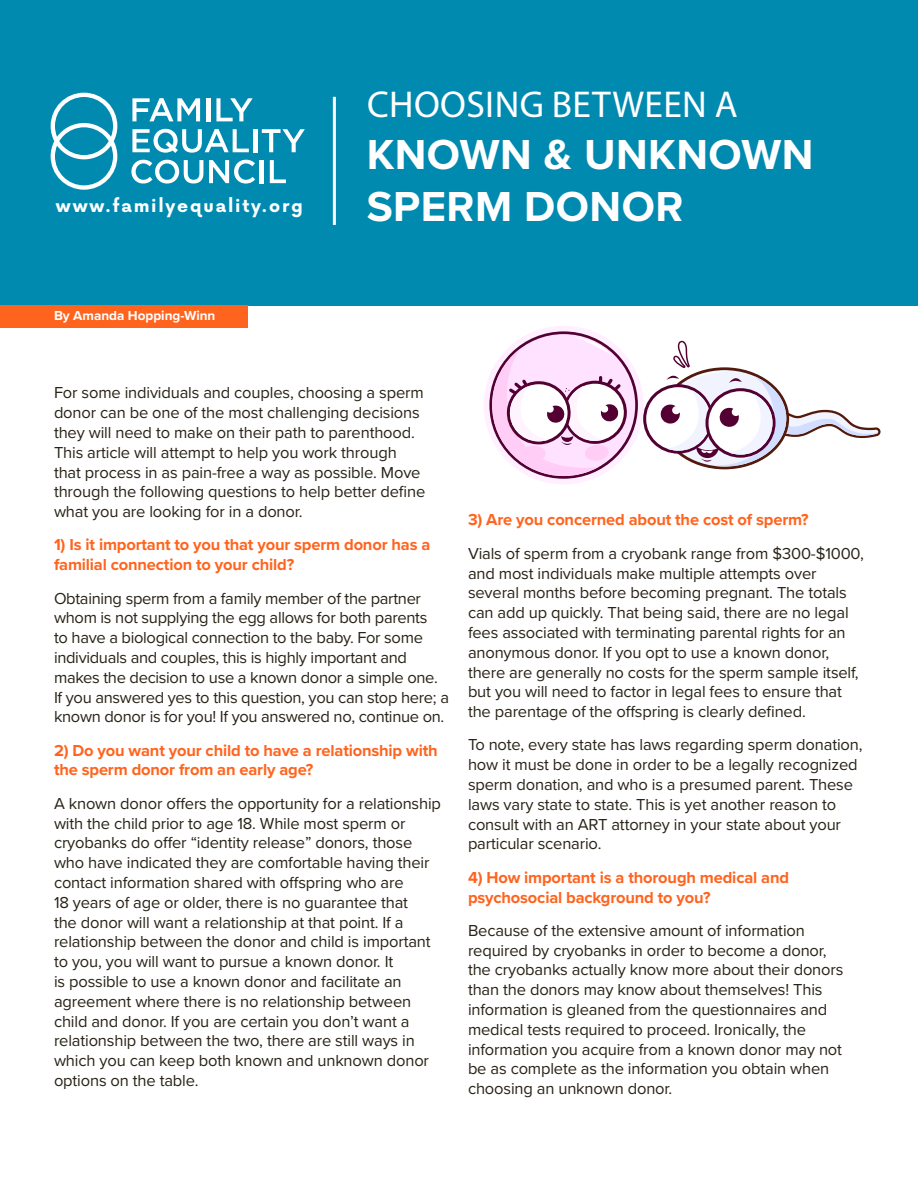
<style>
.page{position:relative;width:918px;height:1188px;background:#fff}
.page>*{position:absolute;margin:0;border:0;box-sizing:border-box;transform-origin:0 0}
.t1{font:700 43.5px "Proxima Nova";letter-spacing:.01em;color:#fff}
.t2{font:37.5px "Myriad Pro";letter-spacing:.01em;color:#fff}
.t3{font:700 17.55px "Now Alt";letter-spacing:.1em;color:#fff}
.t4{font:16.5px/19.8px "Proxima Nova";letter-spacing:-.01em;color:#292317}
.t5{font:700 16.5px/19.8px "Proxima Nova";letter-spacing:-.01em;color:#ff641f}
.t6{font:700 13.5px "Proxima Nova";color:#fff}
</style>
<div class="page">
<div style="left:0;top:0;width:918px;height:306px;background:#008ab0"></div>
<div style="left:0;top:306px;width:248px;height:22px;background:#ff641f"></div>
<div style="left:484px;top:326px;width:160px;height:158px;background:#ffefff;border-radius:50%"></div>
<svg style="left:489px;top:331px;width:392px;height:148px"></svg>
<svg style="left:132px;top:129px;width:117px;height:24px"></svg>
<hr style="left:253px;top:129px;width:4px;height:23px;background:#fff">
<svg style="left:262px;top:129px;width:43px;height:23px"></svg>
<svg style="left:51px;top:93px;width:66px;height:97px"></svg>
<svg style="left:132px;top:98px;width:68px;height:23px"></svg>
<hr style="left:206px;top:98px;width:4px;height:23px;background:#fff">
<svg style="left:216px;top:98px;width:37px;height:23px"></svg>
<svg style="left:131px;top:160px;width:72px;height:24px"></svg>
<svg style="left:209px;top:160px;width:46px;height:24px"></svg>
<hr style="left:260px;top:160px;width:4px;height:23px;background:#fff">
<svg style="left:270px;top:160px;width:16px;height:23px"></svg>
<hr style="left:333px;top:97px;width:3px;height:128px;background:#fff">
<h2 class="t2" style="left:367px;top:81px;width:372px">CHOOSING BETWEEN A</h2>
<h1 class="t1" style="left:367px;top:122px;width:448px">KNOWN &amp; UNKNOWN</h1>
<p class="t3" style="left:56px;top:193px;width:248px">www.familyequality.org</p>
<h1 class="t1" style="left:367px;top:174px;width:318px">SPERM DONOR</h1>
<p class="t6" style="left:54px;top:305px;width:163px">By Amanda Hopping-Winn</p>
<p class="t4" style="left:54px;top:382px;width:373px">For some individuals and couples, choosing a sperm donor can be one of the most challenging decisions they will need to make on their path to parenthood.<br>This article will attempt to help you work through that process in as pain-free a way as possible. Move through the following questions to help better define what you are looking for in a donor.</p>
<p class="t5" style="left:54px;top:535px;width:378px">1) Is it important to you that your sperm donor has a familial connection to your child?</p>
<p class="t4" style="left:54px;top:587px;width:397px">Obtaining sperm from a family member of the partner whom is not supplying the egg allows for both parents<br>to have a biological connection to the baby. For some individuals and couples, this is highly important and makes the decision to use a known donor a simple one.<br>If you answered yes to this question, you can stop here; a known donor is for you! If you answered no, continue on.</p>
<p class="t5" style="left:54px;top:740px;width:385px">2) Do you want your child to have a relationship with the sperm donor from an early age?</p>
<p class="t4" style="left:54px;top:793px;width:389px">A known donor offers the opportunity for a relationship with the child prior to age 18. While most sperm or cryobanks do offer “identity release” donors, those who have indicated they are comfortable having their contact information shared with offspring who are<br>18 years of age or older, there is no guarantee that<br>the donor will want a relationship at that point. If a relationship between the donor and child is important to you, you will want to pursue a known donor. It<br>is possible to use a known donor and facilitate an agreement where there is no relationship between child and donor. If you are certain you don’t want a relationship between the two, there are still ways in which you can keep both known and unknown donor options on the table.</p>
<p class="t5" style="left:468px;top:510px;width:342px">3) Are you concerned about the cost of sperm?</p>
<p class="t4" style="left:468px;top:543px;width:397px">Vials of sperm from a cryobank range from $300-$1000, and most individuals make multiple attempts over several months before becoming pregnant. The totals can add up quickly. That being said, there are no legal fees associated with terminating parental rights for an anonymous donor. If you opt to use a known donor, there are generally no costs for the sperm sample itself, but you will need to factor in legal fees to ensure that the parentage of the offspring is clearly defined.</p>
<p class="t4" style="left:468px;top:734px;width:396px">To note, every state has laws regarding sperm donation, how it must be done in order to be a legally recognized sperm donation, and who is a presumed parent. These laws vary state to state. This is yet another reason to consult with an ART attorney in your state about your particular scenario.</p>
<p class="t5" style="left:468px;top:867px;width:323px">4) How important is a thorough medical and psychosocial background to you?</p>
<p class="t4" style="left:468px;top:920px;width:377px">Because of the extensive amount of information required by cryobanks in order to become a donor, the cryobanks actually know more about their donors than the donors may know about themselves! This information is gleaned from the questionnaires and medical tests required to proceed. Ironically, the information you acquire from a known donor may not be as complete as the information you obtain when choosing an unknown donor.</p>
</div>
